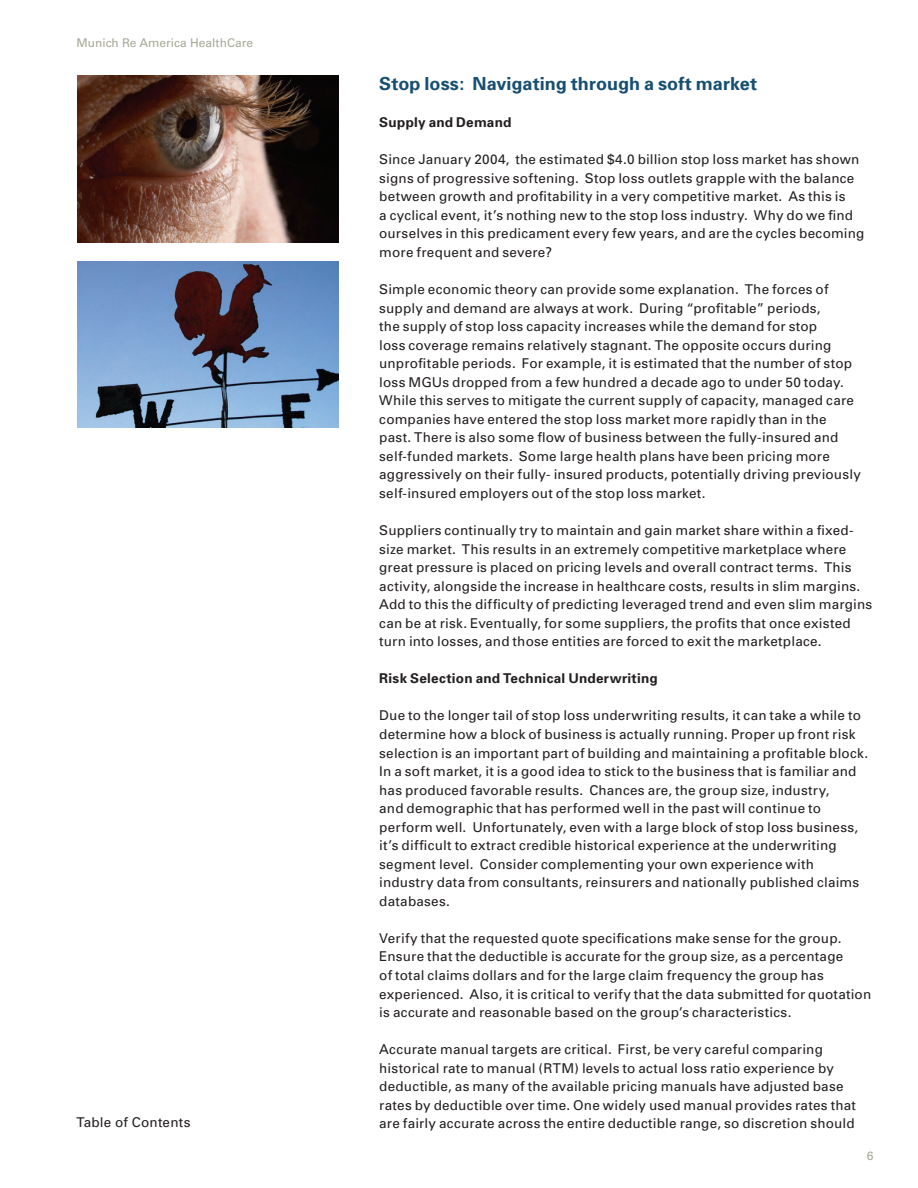
<style>
.page{position:relative;width:918px;height:1188px;background:#fff}
.page>*{position:absolute;margin:0;border:0;box-sizing:border-box;transform-origin:0 0}
.t1{font:700 18px "MR Univers";letter-spacing:.005em;color:#174f72}
.t2{font:13.5px/18.6px "MR Univers";letter-spacing:.015em;color:#231f20}
.t3{font:700 13.5px "MR Univers";letter-spacing:.02em;color:#231f20}
.t4{font:12px "Univers";color:#a8a896}
.t5{font:12px "MR Univers";color:#a8a896}
</style>
<div class="page">
<img style="left:77px;top:76px;width:262px;height:166px">
<img style="left:77px;top:261px;width:262px;height:167px">
<p class="t4" style="left:77px;top:36px;width:178px">Munich Re America HealthCare</p>
<h1 class="t1" style="left:379px;top:72px;width:379px">Stop loss: Navigating through a soft market</h1>
<p class="t3" style="left:379px;top:114px;width:134px">Supply and Demand</p>
<p class="t2" style="left:379px;top:150px;width:487px">Since January 2004, the estimated $4.0 billion stop loss market has shown signs of progressive softening. Stop loss outlets grapple with the balance between growth and profitability in a very competitive market. As this is<br>a cyclical event, it’s nothing new to the stop loss industry. Why do we find ourselves in this predicament every few years, and are the cycles becoming more frequent and severe?</p>
<p class="t2" style="left:379px;top:280px;width:483px">Simple economic theory can provide some explanation. The forces of supply and demand are always at work. During “profitable” periods,<br>the supply of stop loss capacity increases while the demand for stop<br>loss coverage remains relatively stagnant. The opposite occurs during unprofitable periods. For example, it is estimated that the number of stop loss MGUs dropped from a few hundred a decade ago to under 50 today.<br>While this serves to mitigate the current supply of capacity, managed care companies have entered the stop loss market more rapidly than in the past. There is also some flow of business between the fully-insured and self-funded markets. Some large health plans have been pricing more aggressively on their fully- insured products, potentially driving previously self-insured employers out of the stop loss market.</p>
<p class="t2" style="left:379px;top:521px;width:495px">Suppliers continually try to maintain and gain market share within a fixed&shy;size market. This results in an extremely competitive marketplace where great pressure is placed on pricing levels and overall contract terms. This activity, alongside the increase in healthcare costs, results in slim margins.<br>Add to this the difficulty of predicting leveraged trend and even slim margins can be at risk. Eventually, for some suppliers, the profits that once existed turn into losses, and those entities are forced to exit the marketplace.</p>
<p class="t3" style="left:379px;top:670px;width:280px">Risk Selection and Technical Underwriting</p>
<p class="t2" style="left:379px;top:706px;width:490px">Due to the longer tail of stop loss underwriting results, it can take a while to determine how a block of business is actually running. Proper up front risk selection is an important part of building and maintaining a profitable block.<br>In a soft market, it is a good idea to stick to the business that is familiar and has produced favorable results. Chances are, the group size, industry,<br>and demographic that has performed well in the past will continue to perform well. Unfortunately, even with a large block of stop loss business, it’s difficult to extract credible historical experience at the underwriting segment level. Consider complementing your own experience with industry data from consultants, reinsurers and nationally published claims databases.</p>
<p class="t2" style="left:379px;top:929px;width:494px">Verify that the requested quote specifications make sense for the group.<br>Ensure that the deductible is accurate for the group size, as a percentage<br>of total claims dollars and for the large claim frequency the group has experienced. Also, it is critical to verify that the data submitted for quotation is accurate and reasonable based on the group’s characteristics.</p>
<p class="t2" style="left:379px;top:1040px;width:478px">Accurate manual targets are critical. First, be very careful comparing historical rate to manual (RTM) levels to actual loss ratio experience by deductible, as many of the available pricing manuals have adjusted base rates by deductible over time. One widely used manual provides rates that</p>
<p class="t2" style="left:76px;top:1113px;width:116px">Table of Contents</p>
<p class="t2" style="left:379px;top:1114px;width:477px">are fairly accurate across the entire deductible range, so discretion should</p>
<p class="t5" style="left:867px;top:1149px;width:8px">6</p>
</div>
